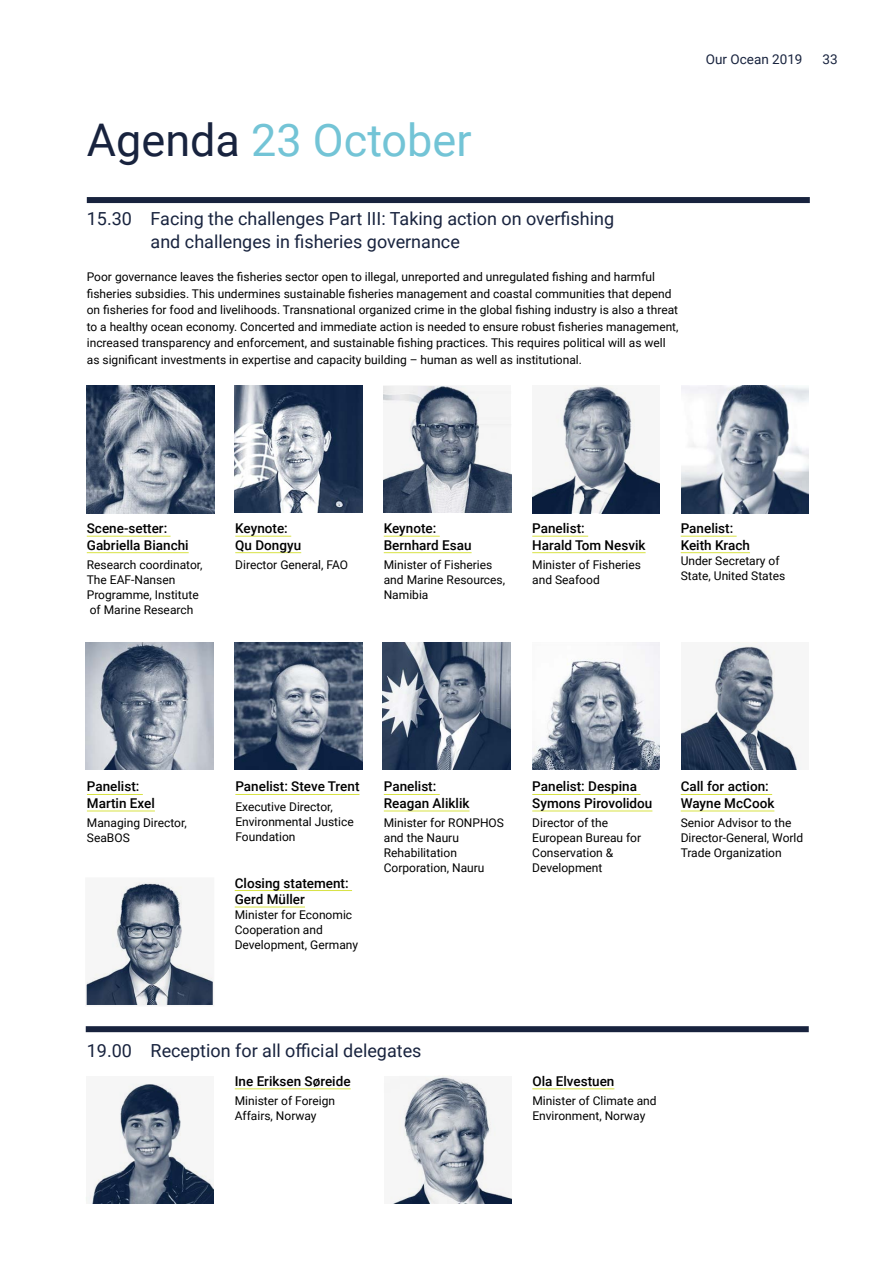
<style>
.page{position:relative;width:893px;height:1263px;background:#fff}
.page>*{position:absolute;margin:0;border:0;box-sizing:border-box;transform-origin:0 0}
.t1{font:45px "Roboto";color:#73c4d6}
.Programtekst{font:18px/22.5px "Roboto";color:#18233e}
.Navn{font:500 13.5px/16.5px "Roboto";color:#000}
.t2{font:13.5px "Roboto";color:#18233e}
.tabelltekst{font:12px/16.5px "Roboto";color:#000}
.om{font:12px/15px "Roboto";color:#000}
.Programtekst-2{font:12px/15px "Roboto";color:#000}
.s1{color:#18233e}
</style>
<div class="page">
<img style="left:87px;top:386px;width:127px;height:127px">
<img style="left:681px;top:386px;width:128px;height:127px">
<img style="left:532px;top:642px;width:128px;height:128px">
<img style="left:235px;top:386px;width:127px;height:127px">
<img style="left:383px;top:642px;width:127px;height:128px">
<img style="left:681px;top:642px;width:121px;height:128px">
<img style="left:384px;top:386px;width:127px;height:126px">
<img style="left:86px;top:642px;width:127px;height:127px">
<img style="left:88px;top:880px;width:123px;height:123px">
<div style="left:85px;top:877px;width:129px;height:129px;border:2px solid #f6f6f6"></div>
<img style="left:532px;top:386px;width:128px;height:127px">
<img style="left:235px;top:642px;width:127px;height:128px">
<img style="left:86px;top:1083px;width:127px;height:120px">
<img style="left:390px;top:1076px;width:122px;height:127px">
<hr style="left:235px;top:1088px;width:116px;height:1px;background:#d8e244">
<hr style="left:532px;top:1088px;width:82px;height:1px;background:#d8e244">
<div style="left:87px;top:197px;width:723px;height:6px;background:#18233e"></div>
<div style="left:86px;top:1026px;width:723px;height:6px;background:#18233e"></div>
<hr style="left:87px;top:536px;width:84px;height:1px;background:#d8e244">
<hr style="left:87px;top:552px;width:102px;height:1px;background:#d8e244">
<hr style="left:235px;top:536px;width:56px;height:1px;background:#d8e244">
<hr style="left:235px;top:552px;width:66px;height:1px;background:#d8e244">
<hr style="left:384px;top:536px;width:56px;height:1px;background:#d8e244">
<hr style="left:384px;top:552px;width:88px;height:1px;background:#d8e244">
<hr style="left:532px;top:536px;width:56px;height:1px;background:#d8e244">
<hr style="left:532px;top:552px;width:114px;height:1px;background:#d8e244">
<hr style="left:681px;top:536px;width:56px;height:1px;background:#d8e244">
<hr style="left:681px;top:552px;width:69px;height:1px;background:#d8e244">
<hr style="left:87px;top:794px;width:56px;height:1px;background:#d8e244">
<hr style="left:87px;top:811px;width:68px;height:1px;background:#d8e244">
<hr style="left:235px;top:794px;width:124px;height:1px;background:#d8e244">
<hr style="left:384px;top:794px;width:56px;height:1px;background:#d8e244">
<hr style="left:384px;top:811px;width:85px;height:1px;background:#d8e244">
<hr style="left:532px;top:794px;width:108px;height:1px;background:#d8e244">
<hr style="left:532px;top:811px;width:120px;height:1px;background:#d8e244">
<hr style="left:681px;top:794px;width:91px;height:1px;background:#d8e244">
<hr style="left:681px;top:811px;width:93px;height:1px;background:#d8e244">
<hr style="left:235px;top:890px;width:117px;height:1px;background:#d8e244">
<hr style="left:235px;top:907px;width:70px;height:1px;background:#d8e244">
<h1 class="t1" style="left:87px;top:108px;width:386px"><span class="s1">Agenda</span> 23 October</h1>
<p class="Programtekst" style="left:151px;top:207px;width:465px;text-indent:-64px">15.30 Facing the challenges Part III: Taking action on overfishing and challenges in fisheries governance</p>
<p class="tabelltekst" style="left:87px;top:268px;width:593px">Poor governance leaves the fisheries sector open to illegal, unreported and unregulated fishing and harmful fisheries subsidies. This undermines sustainable fisheries management and coastal communities that depend on fisheries for food and livelihoods. Transnational organized crime in the global fishing industry is also a threat to a healthy ocean economy. Concerted and immediate action is needed to ensure robust fisheries management, increased transparency and enforcement, and sustainable fishing practices. This requires political will as well as significant investments in expertise and capacity building – human as well as institutional.</p>
<p class="t2" style="left:706px;top:50px;width:98px">Our Ocean 2019</p>
<p class="t2" style="left:823px;top:50px;width:17px">33</p>
<h5 class="Navn" style="left:87px;top:520px;width:103px">Scene-setter:<br>Gabriella Bianchi</h5>
<p class="om" style="left:87px;top:557px;width:117px">Research coordinator,<br>The EAF-Nansen<br>Programme, Institute of Marine Research</p>
<h5 class="Navn" style="left:235px;top:520px;width:67px">Keynote:<br>Qu Dongyu</h5>
<p class="om" style="left:235px;top:557px;width:114px">Director General, FAO</p>
<h5 class="Navn" style="left:384px;top:520px;width:89px">Keynote:<br>Bernhard Esau</h5>
<p class="om" style="left:384px;top:557px;width:123px">Minister of Fisheries and Marine Resources,<br>Namibia</p>
<h5 class="Navn" style="left:532px;top:520px;width:115px">Panelist:<br>Harald Tom Nesvik</h5>
<p class="om" style="left:532px;top:557px;width:110px">Minister of Fisheries and Seafood</p>
<h5 class="Navn" style="left:681px;top:520px;width:71px">Panelist:<br>Keith Krach</h5>
<p class="Programtekst-2" style="left:681px;top:552px;width:106px">Under Secretary of<br>State, United States</p>
<h5 class="Navn" style="left:87px;top:778px;width:69px">Panelist:<br>Martin Exel</h5>
<p class="om" style="left:87px;top:815px;width:101px">Managing Director,<br>SeaBOS</p>
<h5 class="Navn" style="left:235px;top:778px;width:126px">Panelist: Steve Trent</h5>
<p class="om" style="left:235px;top:798px;width:120px">Executive Director,<br>Environmental Justice<br>Foundation</p>
<h5 class="Navn" style="left:235px;top:874px;width:115px">Closing statement:<br>Gerd Müller</h5>
<p class="Programtekst-2" style="left:235px;top:907px;width:125px">Minister for Economic<br>Cooperation and<br>Development, Germany</p>
<h5 class="Navn" style="left:384px;top:778px;width:87px">Panelist:<br>Reagan Aliklik</h5>
<p class="om" style="left:384px;top:815px;width:122px">Minister for RONPHOS and the Nauru<br>Rehabilitation<br>Corporation, Nauru</p>
<h5 class="Navn" style="left:532px;top:778px;width:122px">Panelist: Despina<br>Symons Pirovolidou</h5>
<p class="om" style="left:532px;top:815px;width:110px">Director of the<br>European Bureau for<br>Conservation &amp;<br>Development</p>
<h5 class="Navn" style="left:681px;top:778px;width:95px">Call for action:<br>Wayne McCook</h5>
<p class="om" style="left:681px;top:815px;width:124px">Senior Advisor to the<br>Director-General, World<br>Trade Organization</p>
<p class="Programtekst" style="left:87px;top:1038px;width:336px">19.00 Reception for all official delegates</p>
<h5 class="Navn" style="left:235px;top:1072px;width:117px">Ine Eriksen Søreide</h5>
<p class="om" style="left:235px;top:1093px;width:102px">Minister of Foreign<br>Affairs, Norway</p>
<h5 class="Navn" style="left:532px;top:1072px;width:84px">Ola Elvestuen</h5>
<p class="om" style="left:532px;top:1093px;width:126px">Minister of Climate and<br>Environment, Norway</p>
</div>
